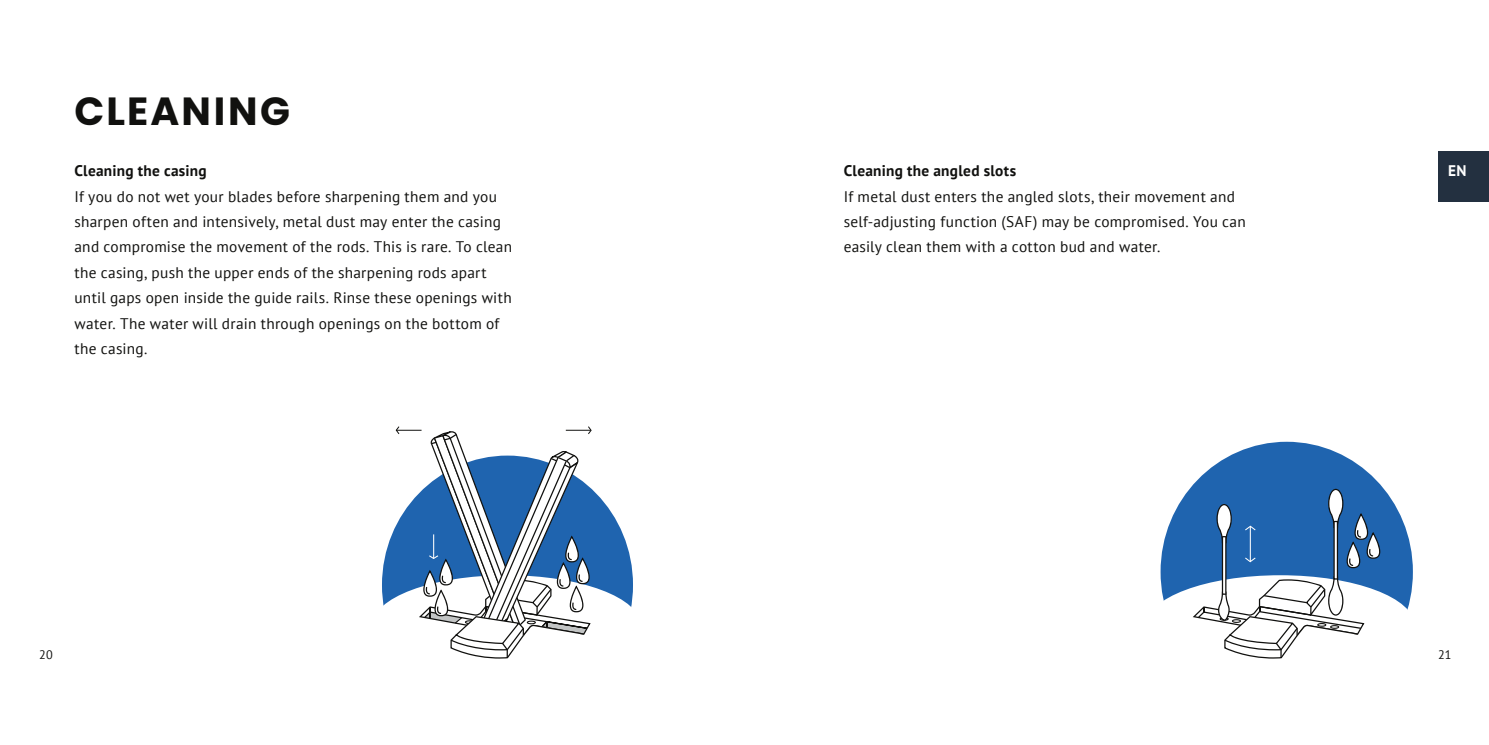
<style>
.page{position:relative;width:1489px;height:745px;background:#fff}
.page>*{position:absolute;margin:0;border:0;box-sizing:border-box;transform-origin:0 0}
.MAX_Medium___Poppins{font:700 39.2px "Poppins";letter-spacing:.055em;color:#11110f}
.Copy_Big___Sans_8_75{font:15.4px/25.4px "PT Sans";letter-spacing:.02em;color:#11110f}
.Copy_Big___Sans_8_75-2{font:700 15.4px "PT Sans";letter-spacing:.02em;color:#11110f}
.t1{font:700 15.4px "PT Sans";color:#fff}
.t2{font:12.25px "PT Sans";color:#11110f}
</style>
<div class="page">
<div style="left:1437px;top:151px;width:51px;height:50px;background:#233040"></div>
<div style="left:1160px;top:441px;width:252px;height:260px;background:#1f64af;border-radius:50%"></div>
<svg style="left:1160px;top:488px;width:249px;height:213px"></svg>
<svg style="left:382px;top:426px;width:251px;height:233px"></svg>
<p class="MAX_Medium___Poppins" style="left:74px;top:89px;width:217px">CLEANING</p>
<p class="Copy_Big___Sans_8_75-2" style="left:74px;top:160px;width:134px">Cleaning the casing</p>
<p class="Copy_Big___Sans_8_75" style="left:74px;top:183px;width:439px">If you do not wet your blades before sharpening them and you sharpen often and intensively, metal dust may enter the casing and compromise the movement of the rods. This is rare. To clean the casing, push the upper ends of the sharpening rods apart until gaps open inside the guide rails. Rinse these openings with water. The water will drain through openings on the bottom of the casing.</p>
<p class="Copy_Big___Sans_8_75-2" style="left:843px;top:160px;width:174px">Cleaning the angled slots</p>
<p class="Copy_Big___Sans_8_75" style="left:843px;top:183px;width:403px">If metal dust enters the angled slots, their movement and self-adjusting function (SAF) may be compromised. You can easily clean them with a cotton bud and water.</p>
<p class="t1" style="left:1447px;top:160px;width:20px">EN</p>
<p class="t2" style="left:39px;top:646px;width:15px">20</p>
<p class="t2" style="left:1437px;top:646px;width:15px">21</p>
</div>
